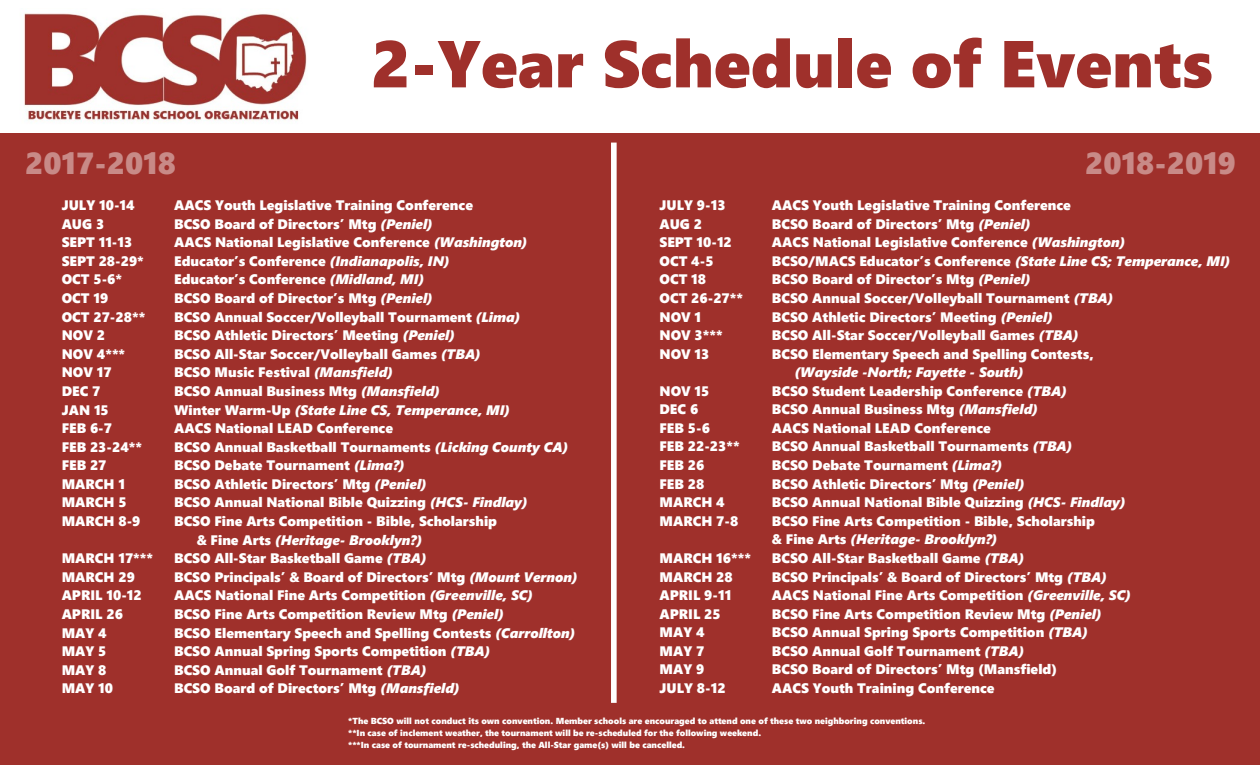
<style>
.page{position:relative;width:1260px;height:765px;background:#fff}
.page>*{position:absolute;margin:0;border:0;box-sizing:border-box;transform-origin:0 0}
.t1{font:66.25px "Segoe UI Black";color:#9f302b}
.t2{font:30.38px "Segoe UI Black";color:rgb(255 255 255/.44)}
.t3{font:13.75px/18.6px "Segoe UI Black";color:#fff}
.t4{font:italic 13.75px "Segoe UI Black";color:#fff}
.t5{font:8.75px/11.9px "Segoe UI Black";color:#fff}
.s1{font-style:italic}
.s2{font-style:normal}
</style>
<div class="page">
<div style="left:0;top:133px;width:1260px;height:632px;background:#9f302b"></div>
<img style="left:24px;top:13px;width:283px;height:109px">
<div style="left:611px;top:143px;width:6px;height:560px;background:#fff"></div>
<h1 class="t1" style="left:371px;top:39px;width:844px">2-Year Schedule of Events</h1>
<h2 class="t2" style="left:25px;top:151px;width:152px">2017-2018</h2>
<p class="t3" style="left:62px;top:197px;width:75px">JULY 10-14</p>
<p class="t3" style="left:174px;top:197px;width:300px">AACS Youth Legislative Training Conference</p>
<p class="t3" style="left:62px;top:216px;width:44px">AUG 3</p>
<p class="t3" style="left:174px;top:216px;width:260px">BCSO Board of Directors’ Mtg <span class="s1">(Peniel)</span></p>
<p class="t3" style="left:62px;top:234px;width:72px">SEPT 11-13</p>
<p class="t3" style="left:174px;top:234px;width:355px">AACS National Legislative Conference <span class="s1">(Washington)</span></p>
<p class="t3" style="left:62px;top:253px;width:84px">SEPT 28-29*</p>
<p class="t3" style="left:174px;top:253px;width:277px">Educator’s Conference <span class="s1">(Indianapolis, IN)</span></p>
<p class="t3" style="left:62px;top:272px;width:62px">OCT 5-6*</p>
<p class="t3" style="left:174px;top:272px;width:252px">Educator’s Conference <span class="s1">(Midland, MI)</span></p>
<p class="t3" style="left:62px;top:290px;width:48px">OCT 19</p>
<p class="t3" style="left:174px;top:290px;width:260px">BCSO Board of Director’s Mtg <span class="s1">(Peniel)</span></p>
<p class="t3" style="left:62px;top:309px;width:85px">OCT 27-28**</p>
<p class="t3" style="left:174px;top:309px;width:348px">BCSO Annual Soccer/Volleyball Tournament <span class="s1">(Lima)</span></p>
<p class="t3" style="left:62px;top:327px;width:45px">NOV 2</p>
<p class="t3" style="left:174px;top:327px;width:283px">BCSO Athletic Directors’ Meeting <span class="s1">(Peniel)</span></p>
<p class="t3" style="left:62px;top:346px;width:65px">NOV 4***</p>
<p class="t3" style="left:174px;top:346px;width:308px">BCSO All-Star Soccer/Volleyball Games <span class="s1">(TBA)</span></p>
<p class="t3" style="left:62px;top:364px;width:52px">NOV 17</p>
<p class="t3" style="left:174px;top:364px;width:221px">BCSO Music Festival <span class="s1">(Mansfield)</span></p>
<p class="t3" style="left:62px;top:383px;width:40px">DEC 7</p>
<p class="t3" style="left:174px;top:383px;width:268px">BCSO Annual Business Mtg <span class="s1">(Mansfield)</span></p>
<p class="t3" style="left:62px;top:402px;width:49px">JAN 15</p>
<p class="t4" style="left:174px;top:404px;width:338px"><span class="s2">Winter Warm-Up</span> (State Line CS, Temperance, MI)</p>
<p class="t3" style="left:62px;top:420px;width:52px">FEB 6-7</p>
<p class="t3" style="left:174px;top:420px;width:220px">AACS National LEAD Conference</p>
<p class="t3" style="left:62px;top:439px;width:82px">FEB 23-24**</p>
<p class="t3" style="left:174px;top:439px;width:396px">BCSO Annual Basketball Tournaments <span class="s1">(Licking County CA)</span></p>
<p class="t3" style="left:62px;top:457px;width:46px">FEB 27</p>
<p class="t3" style="left:174px;top:457px;width:232px">BCSO Debate Tournament <span class="s1">(Lima?)</span></p>
<p class="t3" style="left:62px;top:476px;width:65px">MARCH 1</p>
<p class="t3" style="left:174px;top:476px;width:254px">BCSO Athletic Directors’ Mtg <span class="s1">(Peniel)</span></p>
<p class="t3" style="left:62px;top:495px;width:66px">MARCH 5</p>
<p class="t3" style="left:174px;top:495px;width:355px">BCSO Annual National Bible Quizzing <span class="s1">(HCS- Findlay)</span></p>
<p class="t3" style="left:62px;top:513px;width:80px">MARCH 8-9</p>
<p class="t3" style="left:197px;top:513px;width:302px;text-indent:-23px">BCSO Fine Arts Competition - Bible, Scholarship &amp; Fine Arts <span class="s1">(Heritage- Brooklyn?)</span></p>
<p class="t3" style="left:62px;top:550px;width:93px">MARCH 17***</p>
<p class="t3" style="left:174px;top:550px;width:254px">BCSO All-Star Basketball Game <span class="s1">(TBA)</span></p>
<p class="t3" style="left:62px;top:569px;width:75px">MARCH 29</p>
<p class="t3" style="left:174px;top:569px;width:405px">BCSO Principals’ &amp; Board of Directors’ Mtg <span class="s1">(Mount Vernon)</span></p>
<p class="t3" style="left:62px;top:588px;width:82px">APRIL 10-12</p>
<p class="t3" style="left:174px;top:588px;width:361px">AACS National Fine Arts Competition <span class="s1">(Greenville, SC)</span></p>
<p class="t3" style="left:62px;top:606px;width:63px">APRIL 26</p>
<p class="t3" style="left:174px;top:606px;width:331px">BCSO Fine Arts Competition Review Mtg <span class="s1">(Peniel)</span></p>
<p class="t3" style="left:62px;top:625px;width:47px">MAY 4</p>
<p class="t3" style="left:174px;top:625px;width:403px">BCSO Elementary Speech and Spelling Contests <span class="s1">(Carrollton)</span></p>
<p class="t3" style="left:62px;top:643px;width:46px">MAY 5</p>
<p class="t3" style="left:174px;top:643px;width:318px">BCSO Annual Spring Sports Competition <span class="s1">(TBA)</span></p>
<p class="t3" style="left:62px;top:662px;width:46px">MAY 8</p>
<p class="t3" style="left:174px;top:662px;width:254px">BCSO Annual Golf Tournament <span class="s1">(TBA)</span></p>
<p class="t3" style="left:62px;top:680px;width:53px">MAY 10</p>
<p class="t3" style="left:174px;top:680px;width:287px">BCSO Board of Directors’ Mtg <span class="s1">(Mansfield)</span></p>
<h2 class="t2" style="left:1085px;top:151px;width:152px">2018-2019</h2>
<p class="t3" style="left:659px;top:197px;width:68px">JULY 9-13</p>
<p class="t3" style="left:772px;top:197px;width:300px">AACS Youth Legislative Training Conference</p>
<p class="t3" style="left:659px;top:216px;width:44px">AUG 2</p>
<p class="t3" style="left:772px;top:216px;width:260px">BCSO Board of Directors’ Mtg <span class="s1">(Peniel)</span></p>
<p class="t3" style="left:659px;top:234px;width:74px">SEPT 10-12</p>
<p class="t3" style="left:772px;top:234px;width:355px">AACS National Legislative Conference <span class="s1">(Washington)</span></p>
<p class="t3" style="left:659px;top:253px;width:56px">OCT 4-5</p>
<p class="t3" style="left:772px;top:253px;width:460px">BCSO/MACS Educator’s Conference <span class="s1">(State Line CS; Temperance, MI)</span></p>
<p class="t3" style="left:659px;top:272px;width:48px">OCT 18</p>
<p class="t3" style="left:772px;top:272px;width:260px">BCSO Board of Director’s Mtg <span class="s1">(Peniel)</span></p>
<p class="t3" style="left:659px;top:290px;width:85px">OCT 26-27**</p>
<p class="t3" style="left:772px;top:290px;width:343px">BCSO Annual Soccer/Volleyball Tournament <span class="s1">(TBA)</span></p>
<p class="t3" style="left:659px;top:309px;width:43px">NOV 1</p>
<p class="t3" style="left:772px;top:309px;width:283px">BCSO Athletic Directors’ Meeting <span class="s1">(Peniel)</span></p>
<p class="t3" style="left:659px;top:327px;width:65px">NOV 3***</p>
<p class="t3" style="left:772px;top:327px;width:308px">BCSO All-Star Soccer/Volleyball Games <span class="s1">(TBA)</span></p>
<p class="t3" style="left:659px;top:346px;width:52px">NOV 13</p>
<p class="t3" style="left:772px;top:346px;width:323px">BCSO Elementary Speech and Spelling Contests,</p>
<p class="t4" style="left:794px;top:367px;width:231px">(Wayside -North; Fayette - South)</p>
<p class="t3" style="left:659px;top:383px;width:52px">NOV 15</p>
<p class="t3" style="left:772px;top:383px;width:297px">BCSO Student Leadership Conference <span class="s1">(TBA)</span></p>
<p class="t3" style="left:659px;top:401px;width:40px">DEC 6</p>
<p class="t3" style="left:772px;top:401px;width:268px">BCSO Annual Business Mtg <span class="s1">(Mansfield)</span></p>
<p class="t3" style="left:659px;top:420px;width:52px">FEB 5-6</p>
<p class="t3" style="left:772px;top:420px;width:220px">AACS National LEAD Conference</p>
<p class="t3" style="left:659px;top:439px;width:82px">FEB 22-23**</p>
<p class="t3" style="left:772px;top:439px;width:302px">BCSO Annual Basketball Tournaments <span class="s1">(TBA)</span></p>
<p class="t3" style="left:659px;top:457px;width:46px">FEB 26</p>
<p class="t3" style="left:772px;top:457px;width:232px">BCSO Debate Tournament <span class="s1">(Lima?)</span></p>
<p class="t3" style="left:659px;top:476px;width:46px">FEB 28</p>
<p class="t3" style="left:772px;top:476px;width:254px">BCSO Athletic Directors’ Mtg <span class="s1">(Peniel)</span></p>
<p class="t3" style="left:659px;top:494px;width:67px">MARCH 4</p>
<p class="t3" style="left:772px;top:494px;width:355px">BCSO Annual National Bible Quizzing <span class="s1">(HCS- Findlay)</span></p>
<p class="t3" style="left:659px;top:513px;width:80px">MARCH 7-8</p>
<p class="t3" style="left:772px;top:513px;width:324px">BCSO Fine Arts Competition - Bible, Scholarship &amp; Fine Arts <span class="s1">(Heritage- Brooklyn?)</span></p>
<p class="t3" style="left:659px;top:550px;width:93px">MARCH 16***</p>
<p class="t3" style="left:772px;top:550px;width:254px">BCSO All-Star Basketball Game <span class="s1">(TBA)</span></p>
<p class="t3" style="left:659px;top:569px;width:75px">MARCH 28</p>
<p class="t3" style="left:772px;top:569px;width:337px">BCSO Principals’ &amp; Board of Directors’ Mtg <span class="s1">(TBA)</span></p>
<p class="t3" style="left:659px;top:587px;width:73px">APRIL 9-11</p>
<p class="t3" style="left:772px;top:587px;width:361px">AACS National Fine Arts Competition <span class="s1">(Greenville, SC)</span></p>
<p class="t3" style="left:659px;top:606px;width:63px">APRIL 25</p>
<p class="t3" style="left:772px;top:606px;width:331px">BCSO Fine Arts Competition Review Mtg <span class="s1">(Peniel)</span></p>
<p class="t3" style="left:659px;top:624px;width:47px">MAY 4</p>
<p class="t3" style="left:772px;top:624px;width:318px">BCSO Annual Spring Sports Competition <span class="s1">(TBA)</span></p>
<p class="t3" style="left:659px;top:643px;width:46px">MAY 7</p>
<p class="t3" style="left:772px;top:643px;width:254px">BCSO Annual Golf Tournament <span class="s1">(TBA)</span></p>
<p class="t3" style="left:659px;top:662px;width:46px">MAY 9</p>
<p class="t3" style="left:772px;top:662px;width:287px">BCSO Board of Directors’ Mtg (Mansfield)</p>
<p class="t3" style="left:659px;top:680px;width:68px">JULY 8-12</p>
<p class="t3" style="left:772px;top:680px;width:224px">AACS Youth Training Conference</p>
<p class="t5" style="left:348px;top:716px;width:579px">*The BCSO will not conduct its own convention. Member schools are encouraged to attend one of these two neighboring conventions. **In case of inclement weather, the tournament will be re-scheduled for the following weekend.<br>***In case of tournament re-scheduling, the All-Star game(s) will be cancelled.</p>
</div>
